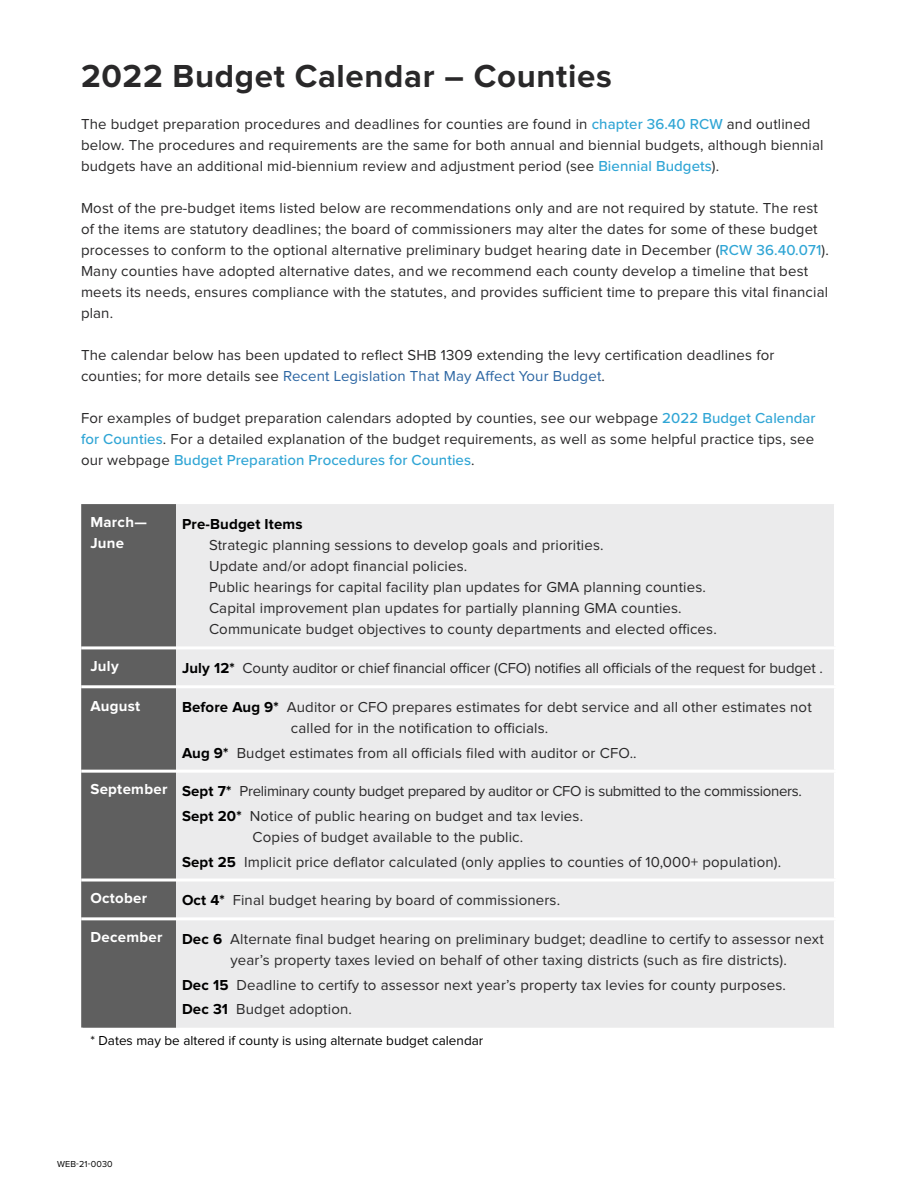
<style>
.page{position:relative;width:918px;height:1188px;background:#fff}
.page>*{position:absolute;margin:0;border:0;box-sizing:border-box;transform-origin:0 0}
.t1{font:700 33px "Proxima Nova";letter-spacing:.02em;color:#292829}
.t2{font:15px/21px "Proxima Nova";letter-spacing:.01em;color:#292829}
.t3{font:15px/24.5px "Proxima Nova";letter-spacing:-.02em;color:#292829}
.t4{font:15px "Proxima Nova";letter-spacing:-.01em;color:#292829}
.t5{font:700 15px/21px "Proxima Nova";letter-spacing:.02em;color:#fff}
.t6{font:700 15px "Proxima Nova";letter-spacing:.01em;color:#000}
.t7{font:13.5px "Proxima Nova";color:#000}
.t8{font:9px "Proxima Nova";letter-spacing:.02em;color:#000}
.s1{font-weight:500;color:#2fa5d5}
.s2{color:#2c66a3}
.s3{font-weight:700;color:#000}
</style>
<div class="page">
<div style="left:81px;top:504px;width:95px;height:524px;background:#5f5f5f"></div>
<div style="left:176px;top:504px;width:658px;height:524px;background:#ebebec"></div>
<hr style="left:176px;top:879px;width:661px;height:3px;background:#fff">
<hr style="left:176px;top:685px;width:661px;height:3px;background:#fff">
<hr style="left:176px;top:770px;width:661px;height:3px;background:#fff">
<hr style="left:81px;top:685px;width:95px;height:3px;background:#fff">
<hr style="left:81px;top:770px;width:95px;height:3px;background:#fff">
<hr style="left:81px;top:879px;width:95px;height:3px;background:#fff">
<hr style="left:81px;top:646px;width:95px;height:3px;background:#fff">
<hr style="left:176px;top:646px;width:661px;height:3px;background:#fff">
<hr style="left:81px;top:917px;width:95px;height:3px;background:#fff">
<hr style="left:176px;top:917px;width:661px;height:3px;background:#fff">
<h1 class="t1" style="left:81px;top:57px;width:532px">2022 Budget Calendar – Counties</h1>
<p class="t2" style="left:81px;top:115px;width:744px">The budget preparation procedures and deadlines for counties are found in <span class="s1">chapter 36.40 RCW</span> and outlined below. The procedures and requirements are the same for both annual and biennial budgets, although biennial budgets have an additional mid-biennium review and adjustment period (see <span class="s1">Biennial Budgets</span>).</p>
<p class="t2" style="left:81px;top:199px;width:749px">Most of the pre-budget items listed below are recommendations only and are not required by statute. The rest of the items are statutory deadlines; the board of commissioners may alter the dates for some of these budget processes to conform to the optional alternative preliminary budget hearing date in December (<span class="s1">RCW 36.40.071</span>).<br>Many counties have adopted alternative dates, and we recommend each county develop a timeline that best meets its needs, ensures compliance with the statutes, and provides sufficient time to prepare this vital financial plan.</p>
<p class="t2" style="left:81px;top:346px;width:695px">The calendar below has been updated to reflect SHB 1309 extending the levy certification deadlines for counties; for more details see <span class="s2">Recent Legislation That May Affect Your Budget</span>.</p>
<p class="t2" style="left:81px;top:409px;width:736px;text-align:justify">For examples of budget preparation calendars adopted by counties, see our webpage <span class="s1">2022 Budget Calendar for Counties</span>. For a detailed explanation of the budget requirements, as well as some helpful practice tips, see our webpage <span class="s1">Budget Preparation Procedures for Counties</span>.</p>
<p class="t5" style="left:90px;top:512px;width:58px">March—<br>June</p>
<p class="t6" style="left:182px;top:516px;width:122px">Pre-Budget Items</p>
<p class="t2" style="left:209px;top:536px;width:509px">Strategic planning sessions to develop goals and priorities.<br>Update and/or adopt financial policies.<br>Public hearings for capital facility plan updates for GMA planning counties.<br>Capital improvement plan updates for partially planning GMA counties.<br>Communicate budget objectives to county departments and elected offices.</p>
<p class="t5" style="left:90px;top:655px;width:30px">July</p>
<p class="t4" style="left:182px;top:661px;width:642px"><span class="s3">July 12*</span> County auditor or chief financial officer (CFO) notifies all officials of the request for budget .</p>
<p class="t5" style="left:90px;top:695px;width:51px">August</p>
<p class="t2" style="left:291px;top:697px;width:522px;text-indent:-109px"><span class="s3">Before Aug 9*</span> Auditor or CFO prepares estimates for debt service and all other estimates not called for in the notification to officials.</p>
<p class="t2" style="left:182px;top:743px;width:456px"><span class="s3">Aug 9*</span> Budget estimates from all officials filed with auditor or CFO..</p>
<p class="t3" style="left:182px;top:780px;width:621px;text-indent:-92px"><sup>September</sup> <span class="s3">Sept 7*</span> Preliminary county budget prepared by auditor or CFO is submitted to the commissioners.<br><span class="s3">Sept 20*</span> Notice of public hearing on budget and tax levies.</p>
<p class="t2" style="left:182px;top:825px;width:601px;line-height:24.5px;text-indent:71px">Copies of budget available to the public.<br><span class="s3">Sept 25</span> Implicit price deflator calculated (only applies to counties of 10,000+ population).</p>
<p class="t5" style="left:90px;top:888px;width:58px">October</p>
<p class="t2" style="left:182px;top:891px;width:380px"><span class="s3">Oct 4*</span> Final budget hearing by board of commissioners.</p>
<p class="t5" style="left:90px;top:926px;width:74px">December</p>
<p class="t2" style="left:230px;top:929px;width:595px;text-indent:-48px"><span class="s3">Dec 6</span> Alternate final budget hearing on preliminary budget; deadline to certify to assessor next year’s property taxes levied on behalf of other taxing districts (such as fire districts).</p>
<p class="t2" style="left:182px;top:973px;width:606px;line-height:24.5px"><span class="s3">Dec 15</span> Deadline to certify to assessor next year’s property tax levies for county purposes.<br><span class="s3">Dec 31</span> Budget adoption.</p>
<p class="t7" style="left:90px;top:1034px;width:394px">* Dates may be altered if county is using alternate budget calendar</p>
<p class="t8" style="left:57px;top:1159px;width:57px">WEB-21-0030</p>
</div>
